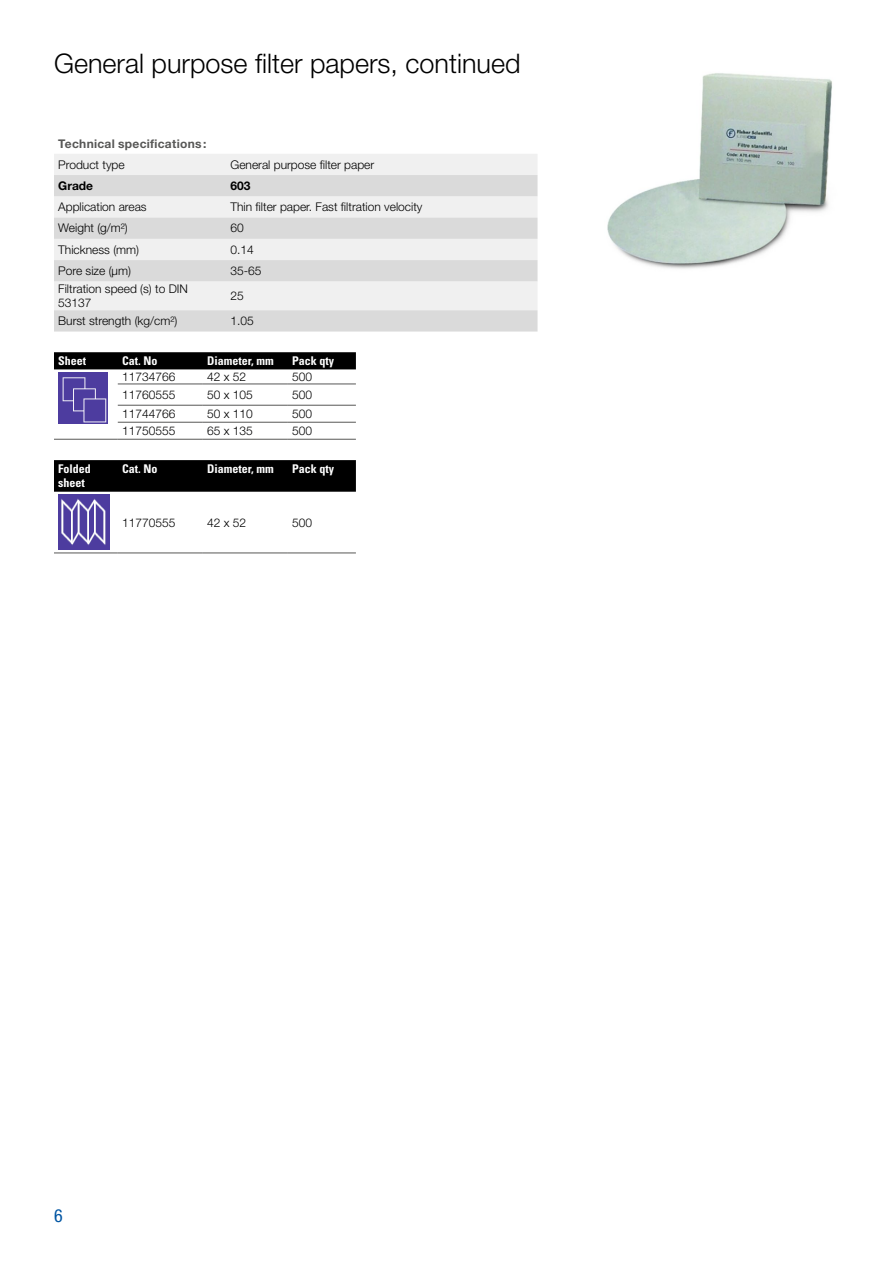
<style>
.page{position:relative;width:893px;height:1263px;background:#fff}
.page>*{position:absolute;margin:0;border:0;box-sizing:border-box;transform-origin:0 0}
.t1{font:300 27px "Helvetica Neue LT Pro";color:#000}
.t2{font:condensed 18px "Helvetica Neue LT Std";color:#0055a3}
.t3{font:300 12px/14.4px "Helvetica Neue LT Std";color:#000}
.t4{font:700 condensed 12px/14.4px "Univers LT Std";color:#fff}
.t5{font:700 12px "Helvetica Neue LT Std";letter-spacing:.025em;color:#575756}
.t6{font:700 12px "Helvetica Neue LT Std";color:#000}
</style>
<div class="page">
<div style="left:54px;top:154px;width:483px;height:21px;background:#f0f0f0"></div>
<svg style="left:54px;top:175px;width:483px;height:156px;fill:#dadada"></svg>
<div style="left:54px;top:352px;width:302px;height:17px;background:#000"></div>
<svg style="left:118px;top:404px;width:238px;height:1px"></svg>
<hr style="left:118px;top:384px;width:85px;height:1px;background:#575756">
<hr style="left:203px;top:384px;width:85px;height:1px;background:#575756">
<hr style="left:288px;top:384px;width:68px;height:1px;background:#575756">
<hr style="left:118px;top:422px;width:85px;height:1px;background:#575756">
<hr style="left:203px;top:422px;width:85px;height:1px;background:#575756">
<hr style="left:288px;top:422px;width:68px;height:1px;background:#575756">
<hr style="left:118px;top:439px;width:85px;height:1px;background:#575756">
<hr style="left:203px;top:439px;width:85px;height:1px;background:#575756">
<hr style="left:288px;top:439px;width:68px;height:1px;background:#575756">
<hr style="left:118px;top:405px;width:85px;height:1px;background:#575756">
<hr style="left:203px;top:405px;width:85px;height:1px;background:#575756">
<hr style="left:288px;top:405px;width:68px;height:1px;background:#575756">
<hr style="left:54px;top:439px;width:64px;height:1px;background:#575756">
<img style="left:58px;top:372px;width:50px;height:51px">
<div style="left:54px;top:460px;width:302px;height:32px;background:#000"></div>
<hr style="left:54px;top:553px;width:64px;height:1px;background:#575756">
<hr style="left:118px;top:553px;width:85px;height:1px;background:#575756">
<hr style="left:203px;top:553px;width:85px;height:1px;background:#575756">
<hr style="left:288px;top:553px;width:68px;height:1px;background:#575756">
<img style="left:58px;top:495px;width:51px;height:55px">
<img style="left:607px;top:73px;width:225px;height:196px">
<h1 class="t1" style="left:54px;top:47px;width:468px">General purpose filter papers, continued</h1>
<p class="t5" style="left:58px;top:136px;width:150px">Technical specifications:</p>
<p class="t3" style="left:58px;top:157px;width:68px">Product type</p>
<p class="t3" style="left:230px;top:157px;width:145px">General purpose filter paper</p>
<p class="t6" style="left:58px;top:178px;width:36px">Grade</p>
<p class="t6" style="left:230px;top:178px;width:22px">603</p>
<p class="t3" style="left:58px;top:199px;width:90px">Application areas</p>
<p class="t3" style="left:230px;top:199px;width:194px">Thin filter paper. Fast filtration velocity</p>
<p class="t3" style="left:58px;top:221px;width:71px">Weight (g/m²)</p>
<p class="t3" style="left:230px;top:221px;width:15px">60</p>
<p class="t3" style="left:58px;top:242px;width:82px">Thickness (mm)</p>
<p class="t3" style="left:230px;top:242px;width:25px">0.14</p>
<p class="t3" style="left:58px;top:263px;width:74px">Pore size (µm)</p>
<p class="t3" style="left:230px;top:263px;width:33px">35-65</p>
<p class="t3" style="left:58px;top:281px;width:131px">Filtration speed (s) to DIN<br>53137</p>
<p class="t3" style="left:230px;top:288px;width:15px">25</p>
<p class="t3" style="left:58px;top:313px;width:121px">Burst strength (kg/cm²)</p>
<p class="t3" style="left:230px;top:313px;width:25px">1.05</p>
<p class="t4" style="left:58px;top:354px;width:30px">Sheet</p>
<p class="t4" style="left:122px;top:354px;width:37px">Cat. No</p>
<p class="t4" style="left:207px;top:354px;width:68px">Diameter, mm</p>
<p class="t4" style="left:292px;top:354px;width:43px">Pack qty</p>
<p class="t3" style="left:122px;top:369px;width:55px">11734766</p>
<p class="t3" style="left:207px;top:369px;width:41px">42 x 52</p>
<p class="t3" style="left:292px;top:369px;width:22px">500</p>
<p class="t3" style="left:122px;top:387px;width:55px">11760555</p>
<p class="t3" style="left:207px;top:387px;width:47px">50 x 105</p>
<p class="t3" style="left:292px;top:387px;width:22px">500</p>
<p class="t3" style="left:122px;top:406px;width:55px">11744766</p>
<p class="t3" style="left:207px;top:406px;width:47px">50 x 110</p>
<p class="t3" style="left:292px;top:406px;width:22px">500</p>
<p class="t3" style="left:122px;top:423px;width:55px">11750555</p>
<p class="t3" style="left:207px;top:423px;width:47px">65 x 135</p>
<p class="t3" style="left:292px;top:423px;width:22px">500</p>
<p class="t4" style="left:58px;top:461px;width:34px">Folded sheet</p>
<p class="t4" style="left:122px;top:461px;width:37px">Cat. No</p>
<p class="t4" style="left:207px;top:461px;width:68px">Diameter, mm</p>
<p class="t4" style="left:292px;top:461px;width:43px">Pack qty</p>
<p class="t3" style="left:122px;top:515px;width:55px">11770555</p>
<p class="t3" style="left:207px;top:515px;width:41px">42 x 52</p>
<p class="t3" style="left:292px;top:515px;width:22px">500</p>
<h2 class="t2" style="left:54px;top:1205px;width:10px">6</h2>
</div>
